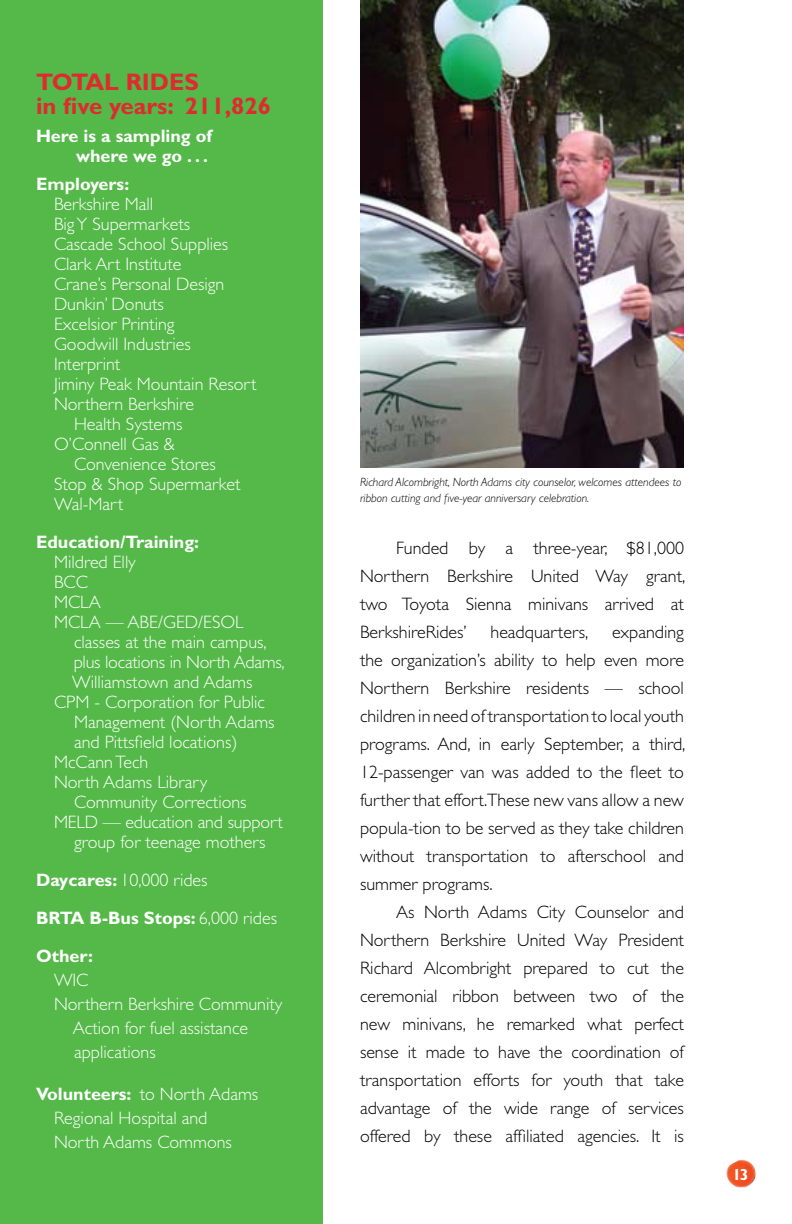
<style>
.page{position:relative;width:792px;height:1224px;background:#fff}
.page>*{position:absolute;margin:0;border:0;box-sizing:border-box;transform-origin:0 0}
.t1{font:700 24px/24px "Gill Sans";color:#df2a2f}
.t2{font:300 18px/28px "Gill Sans";color:#000;text-align:justify}
.t3{font:300 18px/24px "Gill Sans";color:#fff}
.t4{font:700 18px/38px "Gill Sans";color:#fff;text-align:right}
.t5{font:700 16px "Gill Sans";color:#fff}
.t6{font:italic 300 12px/16px "Gill Sans";color:#000}
.s1{font-weight:300}
.s2{font-weight:700}
</style>
<div class="page">
<img style="left:726px;top:1160px;width:30px;height:27px">
<div style="left:0;top:0;width:323px;height:1224px;background:#54b948"></div>
<img style="left:360px;top:0;width:323px;height:468px">
<p class="t1" style="left:36px;top:70px;width:236px">TOTAL RI DES<br>in five years: 211,826</p>
<p class="t4" style="left:36px;top:126px;width:179px;line-height:20px">Here is a sampling of where we go . . .</p>
<p class="t4" style="left:36px;top:165px;width:95px">Employers:</p>
<p class="t3" style="left:54px;top:193px;width:101px">Berkshire Mall</p>
<p class="t3" style="left:54px;top:213px;width:138px">Big Y Supermarkets</p>
<p class="t3" style="left:54px;top:233px;width:176px">Cascade School Supplies</p>
<p class="t3" style="left:54px;top:253px;width:129px">Clark Art Institute</p>
<p class="t3" style="left:54px;top:273px;width:172px">Crane’s Personal Design</p>
<p class="t3" style="left:54px;top:293px;width:111px">Dunkin’ Donuts</p>
<p class="t3" style="left:54px;top:313px;width:122px">Excelsior Printing</p>
<p class="t3" style="left:54px;top:333px;width:138px">Goodwill Industries</p>
<p class="t3" style="left:54px;top:353px;width:68px">Interprint</p>
<p class="t3" style="left:54px;top:373px;width:204px">Jiminy Peak Mountain Resort</p>
<p class="t3" style="left:54px;top:393px;width:141px">Northern Berkshire</p>
<p class="t3" style="left:74px;top:413px;width:110px">Health Systems</p>
<p class="t3" style="left:54px;top:433px;width:123px">O’Connell Gas &amp;</p>
<p class="t3" style="left:74px;top:453px;width:143px">Convenience Stores</p>
<p class="t3" style="left:54px;top:473px;width:188px">Stop &amp; Shop Supermarket</p>
<p class="t3" style="left:54px;top:493px;width:71px">Wal-Mart</p>
<p class="t4" style="left:36px;top:523px;width:165px">Education/Training:</p>
<p class="t3" style="left:54px;top:551px;width:83px">Mildred Elly</p>
<p class="t3" style="left:54px;top:571px;width:35px">BCC</p>
<p class="t3" style="left:54px;top:591px;width:48px">MCLA</p>
<p class="t3" style="left:54px;top:611px;width:191px">MCLA — ABE/GED/ESOL</p>
<p class="t3" style="left:74px;top:631px;width:194px">classes at the main campus,</p>
<p class="t3" style="left:74px;top:651px;width:213px">plus locations in North Adams,</p>
<p class="t3" style="left:72px;top:671px;width:182px">Williamstown and Adams</p>
<p class="t3" style="left:54px;top:691px;width:212px">CPM - Corporation for Public</p>
<p class="t3" style="left:74px;top:711px;width:202px">Management (North Adams</p>
<p class="t3" style="left:74px;top:731px;width:165px">and Pittsfield locations)</p>
<p class="t3" style="left:54px;top:751px;width:96px">McCann Tech</p>
<p class="t3" style="left:54px;top:771px;width:155px">North Adams Library</p>
<p class="t3" style="left:74px;top:791px;width:174px">Community Corrections</p>
<p class="t3" style="left:54px;top:811px;width:230px">MELD — education and support</p>
<p class="t3" style="left:74px;top:831px;width:193px">group for teenage mothers</p>
<p class="t4" style="left:36px;top:861px;width:243px;text-align:left">Daycares: <span class="s1">10,000 rides<br></span>BRTA B-Bus Stops: <span class="s1">6,000 rides<br></span>Other:</p>
<p class="t3" style="left:54px;top:969px;width:36px">WIC</p>
<p class="t3" style="left:54px;top:993px;width:230px">Northern Berkshire Community</p>
<p class="t3" style="left:73px;top:1017px;width:177px">Action for fuel assistance</p>
<p class="t3" style="left:74px;top:1041px;width:83px">applications</p>
<p class="t3" style="left:54px;top:1083px;width:206px;text-indent:-18px"><span class="s2">Volunteers:</span> to North Adams<br>Regional Hospital and<br>North Adams Commons</p>
<p class="t6" style="left:360px;top:474px;width:323px">Richard Alcombright, North Adams city counselor, welcomes attendees to ribbon cutting and five-year anniversary celebration.</p>
<p class="t2" style="left:360px;top:534px;width:327px;text-indent:36px">Funded by a three-year, $81,000<br>Northern Berkshire United Way grant, two Toyota Sienna minivans arrived at BerkshireRides’</p>
<p class="t2" style="left:491px;top:618px;width:99px">headquarters,</p>
<p class="t2" style="left:612px;top:618px;width:73px">expanding</p>
<p class="t2" style="left:360px;top:646px;width:325px">the organization’s ability to help even more</p>
<p class="t2" style="left:360px;top:674px;width:326px">Northern Berkshire residents — school</p>
<p class="t2" style="left:360px;top:702px;width:326px">children in need of transportation to local youth</p>
<p class="t2" style="left:360px;top:730px;width:327px">programs. And, in early September, a third,</p>
<p class="t2" style="left:360px;top:758px;width:326px">12-passenger van was added to the fleet to</p>
<p class="t2" style="left:360px;top:786px;width:326px">further that effort.These new vans allow a new</p>
<p class="t2" style="left:360px;top:814px;width:326px">popula-tion to be served as they take children</p>
<p class="t2" style="left:360px;top:842px;width:326px">without transportation to afterschool and</p>
<p class="t2" style="left:360px;top:870px;width:134px">summer programs.</p>
<p class="t2" style="left:396px;top:898px;width:289px">As North Adams City Counselor and</p>
<p class="t2" style="left:360px;top:926px;width:325px">Northern Berkshire United Way President</p>
<p class="t2" style="left:360px;top:954px;width:325px">Richard Alcombright prepared to cut the</p>
<p class="t2" style="left:360px;top:982px;width:325px">ceremonial ribbon between two of the</p>
<p class="t2" style="left:360px;top:1010px;width:325px">new minivans, he remarked what perfect</p>
<p class="t2" style="left:360px;top:1038px;width:325px">sense it made to have the coordination of</p>
<p class="t2" style="left:360px;top:1066px;width:325px">transportation efforts for youth that take</p>
<p class="t2" style="left:360px;top:1094px;width:325px">advantage of the wide range of services</p>
<p class="t2" style="left:360px;top:1122px;width:325px">offered by these affiliated agencies. It is</p>
<p class="t5" style="left:733px;top:1165px;width:18px">13</p>
</div>
